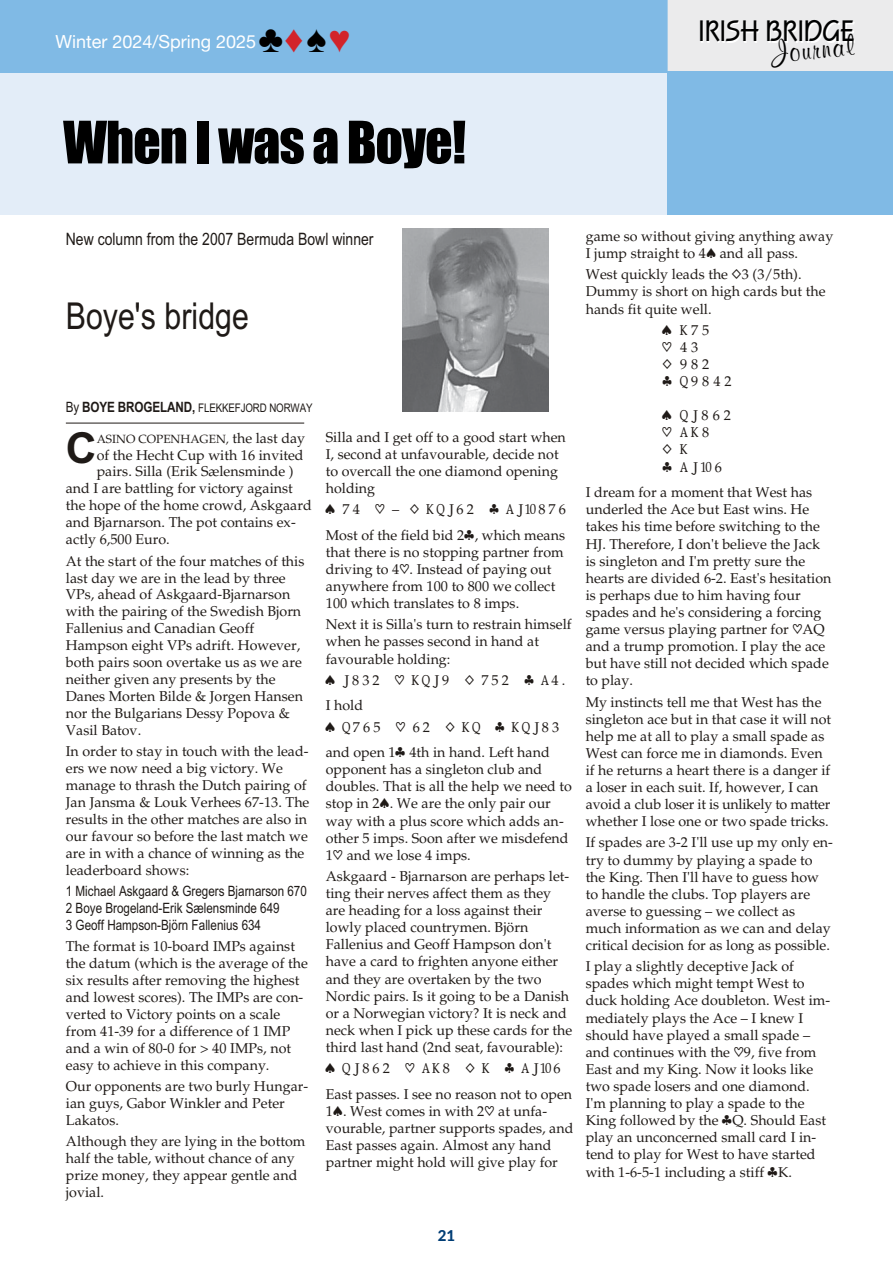
<style>
.page{position:relative;width:893px;height:1263px;background:#fff}
.page>*{position:absolute;margin:0;border:0;box-sizing:border-box;transform-origin:0 0}
.t1{font:54px "Impact";letter-spacing:-.02em;color:#000}
.t2{font:700 42.75px "Arial";color:#1f1a17}
.t3{font:37.05px "Arial Narrow";color:#1f1a17}
.t4{font:700 30.6px "Squire D";color:#000101}
.t5{font:700 30.6px "Murray Hill BT";color:#000}
.t6{font:18px "Helvetica Neue";color:#fff}
.t7{font:17.1px "Arial Narrow";color:#1f1a17}
.t8{font:800 15px "Lato";color:#003d75}
.t9{font:14.25px/17.1px "Pal Suit";color:#1f1a17}
.t10{font:14.25px/17.1px "Bridge Narrow";color:#1f1a17}
.t11{font:14.25px "Pal Suit Layout";letter-spacing:-.13em;color:#1f1a17}
.t12{font:14.25px/17.1px "Pal Suit Layout";letter-spacing:-.07em;color:#1f1a17}
.t13{font:11.85px "Arial Narrow";letter-spacing:-.01em;color:#1f1a17}
.t14{font:11.85px "Pal Suit";color:#1f1a17}
.s1{font-family:"Andale Mono";font-size:38.1px;color:#000}
.s2{font-family:"Andale Mono";font-size:38.1px;color:#d2232a}
.s3{font-size:14.25px}
.s4{font-weight:700;font-size:14.25px}
</style>
<div class="page">
<div style="left:0;top:0;width:892px;height:73px;background:#80bae5"></div>
<div style="left:668px;top:0;width:225px;height:72px;background:#ebebec"></div>
<div style="left:702px;top:22px;width:153px;height:21px;background:linear-gradient(to right,#f2f2f2,#f2f2f3)"></div>
<div style="left:0;top:73px;width:668px;height:142px;background:#e3edf8"></div>
<div style="left:668px;top:72px;width:225px;height:143px;background:#80bae5"></div>
<hr style="left:66px;top:423px;width:238px;height:1px;background:#1f1a17">
<img style="left:402px;top:229px;width:146px;height:183px">
<p class="t6" style="left:56px;top:28px;width:297px">Winter 2024/Spring 2025 <span class="s1">♣</span><span class="s2">♦</span><span class="s1">♠</span><span class="s2">♥</span></p>
<h1 class="t1" style="left:63px;top:100px;width:405px">When I was a Boye!</h1>
<h3 class="t4" style="left:699px;top:14px;width:157px">IRISH BRIDGE</h3>
<h3 class="t5" style="left:769px;top:34px;width:84px;rotate:-6deg">Journal</h3>
<p class="t7" style="left:66px;top:228px;width:309px">New col umn from the 2007 Ber muda Bowl winner</p>
<h3 class="t3" style="left:66px;top:292px;width:185px">Boye's bridge</h3>
<p class="t13" style="left:66px;top:400px;width:248px"><span class="s3">By</span> <span class="s4">BOYE BROGELAND,</span> FLEKKEFJORD NORWAY</p>
<h2 class="t2" style="left:66px;top:420px;width:32px">C</h2>
<p class="t14" style="left:97px;top:431px;width:210px">ASINO CO PEN HA GEN, <span class="s3">the last day</span></p>
<p class="t9" style="left:97px;top:447px;width:208px">of the Hecht Cup with 16 in vited</p>
<p class="t9" style="left:97px;top:464px;width:198px">pairs. Silla (Erik Sælensminde )</p>
<p class="t9" style="left:66px;top:481px;width:228px">and I are bat tling for vic tory against</p>
<p class="t9" style="left:66px;top:498px;width:247px">the hope of the home crowd, Askgaard</p>
<p class="t9" style="left:66px;top:515px;width:231px">and Bjarnarson. The pot con tains ex -</p>
<p class="t9" style="left:66px;top:532px;width:105px">actly 6,500 Euro.</p>
<p class="t9" style="left:66px;top:553px;width:240px">At the start of the four matches of this last day we are in the lead by three<br>VPs, ahead of Askgaard-Bjarnarson with the pair ing of the Swed ish Bjorn<br>Fallenius and Ca na dian Geoff<br>Hampson eight VPs adrift. How ever, both pairs soon overtake us as we are nei ther given any pres ents by the<br>Danes Morten Bilde &amp; Jorgen Hansen nor the Bul gar i ans Dessy Popova &amp;<br>Vasil Batov.</p>
<p class="t9" style="left:66px;top:744px;width:245px">In or der to stay in touch with the lead - ers we now need a big vic tory. We man age to thrash the Dutch pair ing of Jan Jansma &amp; Louk Verhees 67-13. The re sults in the other matches are also in our favour so be fore the last match we are in with a chance of win ning as the leaderboard shows:</p>
<p class="t10" style="left:66px;top:884px;width:243px">1 Mi chael Askgaard &amp; Gregers Bjarnarson 670<br>2 Boye Brogeland-Erik Sælensminde 649<br>3 Geoff Hampson-Björn Fallenius 634</p>
<p class="t9" style="left:66px;top:939px;width:244px">The for mat is 10-board IMPs against the da tum (which is the av er age of the six re sults af ter re mov ing the high est and low est scores). The IMPs are con - verted to Vic tory points on a scale from 41-39 for a dif fer ence of 1 IMP and a win of 80-0 for &gt; 40 IMPs, not easy to achieve in this com pany.</p>
<p class="t9" style="left:66px;top:1079px;width:244px">Our op po nents are two burly Hun gar - ian guys, Gabor Winkler and Pe ter<br>Lakatos.</p>
<p class="t9" style="left:66px;top:1134px;width:241px">Al though they are ly ing in the bot tom half the ta ble, with out chance of any prize money, they ap pear gen tle and jo vial.</p>
<p class="t9" style="left:326px;top:430px;width:242px">Silla and I get off to a good start when<br>I, sec ond at un fa vour able, de cide not to over call the one di a mond open ing holding</p>
<p class="t11" style="left:326px;top:500px;width:247px">]74 [– }KQJ62 {AJT876</p>
<p class="t9" style="left:326px;top:528px;width:241px">Most of the field bid 2{, which means that there is no stop ping part ner from driv ing to 4[. In stead of pay ing out any where from 100 to 800 we col lect 100 which trans lates to 8 imps.</p>
<p class="t9" style="left:326px;top:617px;width:247px">Next it is Silla's turn to re strain him self when he passes sec ond in hand at favourable hold ing:</p>
<p class="t11" style="left:326px;top:670px;width:241px">]J832 [KQJ9 }752 {A4.</p>
<p class="t9" style="left:326px;top:698px;width:39px">I hold</p>
<p class="t11" style="left:326px;top:717px;width:240px">]Q765 [62 }KQ {KQJ83</p>
<p class="t9" style="left:326px;top:745px;width:248px">and open 1{ 4th in hand. Left hand<br>op po nent has a sin gle ton club and<br>dou bles. That is all the help we need to stop in 2]. We are the only pair our way with a plus score which adds an - other 5 imps. Soon af ter we misdefend<br>1[ and we lose 4 imps.</p>
<p class="t9" style="left:326px;top:869px;width:248px">Askgaard - Bjarnarson are per haps let - ting their nerves af fect them as they are head ing for a loss against their lowly placed coun try men. Björn Fallenius and Geoff Hampson don't have a card to frighten any one ei ther and they are over taken by the two Nordic pairs. Is it go ing to be a Dan ish or a Nor we gian vic tory? It is neck and neck when I pick up these cards for the third last hand (2nd seat, favourable):</p>
<p class="t11" style="left:326px;top:1059px;width:241px">]QJ862 [AK8 }K {AJT6</p>
<p class="t9" style="left:326px;top:1087px;width:249px">East passes. I see no rea son not to open 1]. West co mes in with 2[ at un fa - vour able, part ner sup ports spades, and East passes again. Al most any hand partner might hold will give play for</p>
<p class="t8" style="left:438px;top:1224px;width:19px">21</p>
<p class="t9" style="left:586px;top:229px;width:249px">game so with out giv ing anything away<br>I jump straight to 4] and all pass.</p>
<p class="t9" style="left:586px;top:267px;width:241px">West quickly leads the }3 (3/5th).<br>Dummy is short on high cards but the hands fit quite well.</p>
<p class="t12" style="left:662px;top:323px;width:76px">]K75 [43 }982 {Q9842</p>
<p class="t12" style="left:662px;top:408px;width:75px">]QJ862 [AK8 }K {AJT6</p>
<p class="t9" style="left:586px;top:485px;width:247px">I dream for a mo ment that West has underled the Ace but East wins. He takes his time be fore switch ing to the HJ. There fore, I don't be lieve the Jack is sin gle ton and I'm pretty sure the hearts are di vided 6-2. East's hes i ta tion is per haps due to him hav ing four spades and he's con sid er ing a forc ing game ver sus play ing part ner for [AQ and a trump pro mo tion. I play the ace but have still not de cided which spade to play.</p>
<p class="t9" style="left:586px;top:694px;width:247px">My in stincts tell me that West has the sin gle ton ace but in that case it will not help me at all to play a small spade as West can force me in di a monds. Even if he re turns a heart there is a dan ger if a loser in each suit. If, how ever, I can avoid a club loser it is unlikely to matter whether I lose one or two spade tricks.</p>
<p class="t9" style="left:586px;top:835px;width:249px">If spades are 3-2 I'll use up my only en - try to dummy by play ing a spade to the King. Then I'll have to guess how to han dle the clubs. Top play ers are averse to guess ing – we col lect as much in for ma tion as we can and de lay crit i cal de ci sion for as long as possible.</p>
<p class="t9" style="left:586px;top:959px;width:246px">I play a slightly de ceptive Jack of spades which might tempt West to duck holding Ace double ton. West im - me di ately plays the Ace – I knew I should have played a small spade – and con tin ues with the [9, five from East and my King. Now it looks like two spade los ers and one di a mond.<br>I'm plan ning to play a spade to the King followed by the {Q. Should East play an un con cerned small card I in - tend to play for West to have started with 1-6-5-1 in clud ing a stiff {K.</p>
</div>
